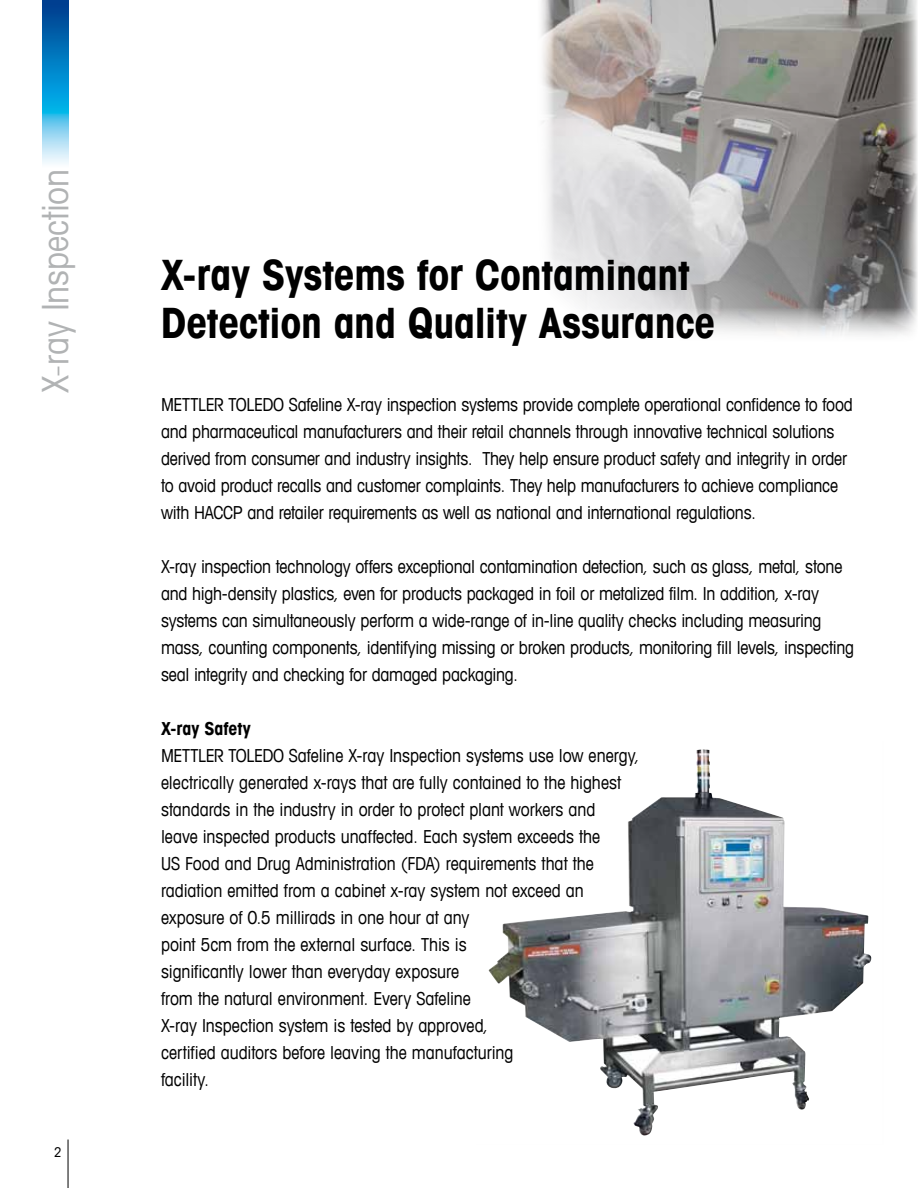
<style>
.page{position:relative;width:918px;height:1188px;background:#fff}
.page>*{position:absolute;margin:0;border:0;box-sizing:border-box;transform-origin:0 0}
.t1{font:700 condensed 42px/48px "Avant Garde Com";letter-spacing:-.005em;color:#000}
.t2{font:condensed 36px "Avant Garde";letter-spacing:-.005em;color:#b1b3b4}
.t3{font:condensed 18px/27px "Avant Garde Com";letter-spacing:-.01em;color:#000}
.t4{font:700 condensed 18px "Avant Garde Com";color:#000}
.t5{font:condensed 13.5px "Avant Garde Com";color:#000}
</style>
<div class="page">
<hr style="left:68px;top:1140px;width:1px;height:48px;background:#000">
<img style="left:541px;top:0;width:377px;height:336px">
<img style="left:42px;top:0;width:26px;height:164px">
<img style="left:488px;top:749px;width:384px;height:387px">
<h2 class="t2" style="left:33px;top:393px;width:226px;rotate:-90deg">X-ray Inspection</h2>
<p class="t5" style="left:54px;top:1143px;width:9px">2</p>
<h1 class="t1" style="left:161px;top:250px;width:556px">X-ray Systems for Contaminant<br>Detection and Quality Assurance</h1>
<p class="t3" style="left:161px;top:391px;width:693px">METTLER TOLEDO Safeline X-ray inspection systems provide complete operational confidence to food and pharmaceutical manufacturers and their retail channels through innovative technical solutions derived from consumer and industry insights. They help ensure product safety and integrity in order to avoid product recalls and customer complaints. They help manufacturers to achieve compliance with HACCP and retailer requirements as well as national and international regulations.</p>
<p class="t3" style="left:161px;top:553px;width:695px">X-ray inspection technology offers exceptional contamination detection, such as glass, metal, stone and high-density plastics, even for products packaged in foil or metalized film. In addition, x-ray systems can simultaneously perform a wide-range of in-line quality checks including measuring mass, counting components, identifying missing or broken products, monitoring fill levels, inspecting seal integrity and checking for damaged packaging.</p>
<p class="t4" style="left:161px;top:717px;width:91px">X-ray Safety</p>
<p class="t3" style="left:161px;top:742px;width:480px">METTLER TOLEDO Safeline X-ray Inspection systems use low energy, electrically generated x-rays that are fully contained to the highest standards in the industry in order to protect plant workers and<br>leave inspected products unaffected. Each system exceeds the<br>US Food and Drug Administration (FDA) requirements that the radiation emitted from a cabinet x-ray system not exceed an exposure of 0.5 millirads in one hour at any<br>point 5cm from the external surface. This is<br>significantly lower than everyday exposure<br>from the natural environment. Every Safeline<br>X-ray Inspection system is tested by approved,<br>certified auditors before leaving the manufacturing<br>facility.</p>
</div>
